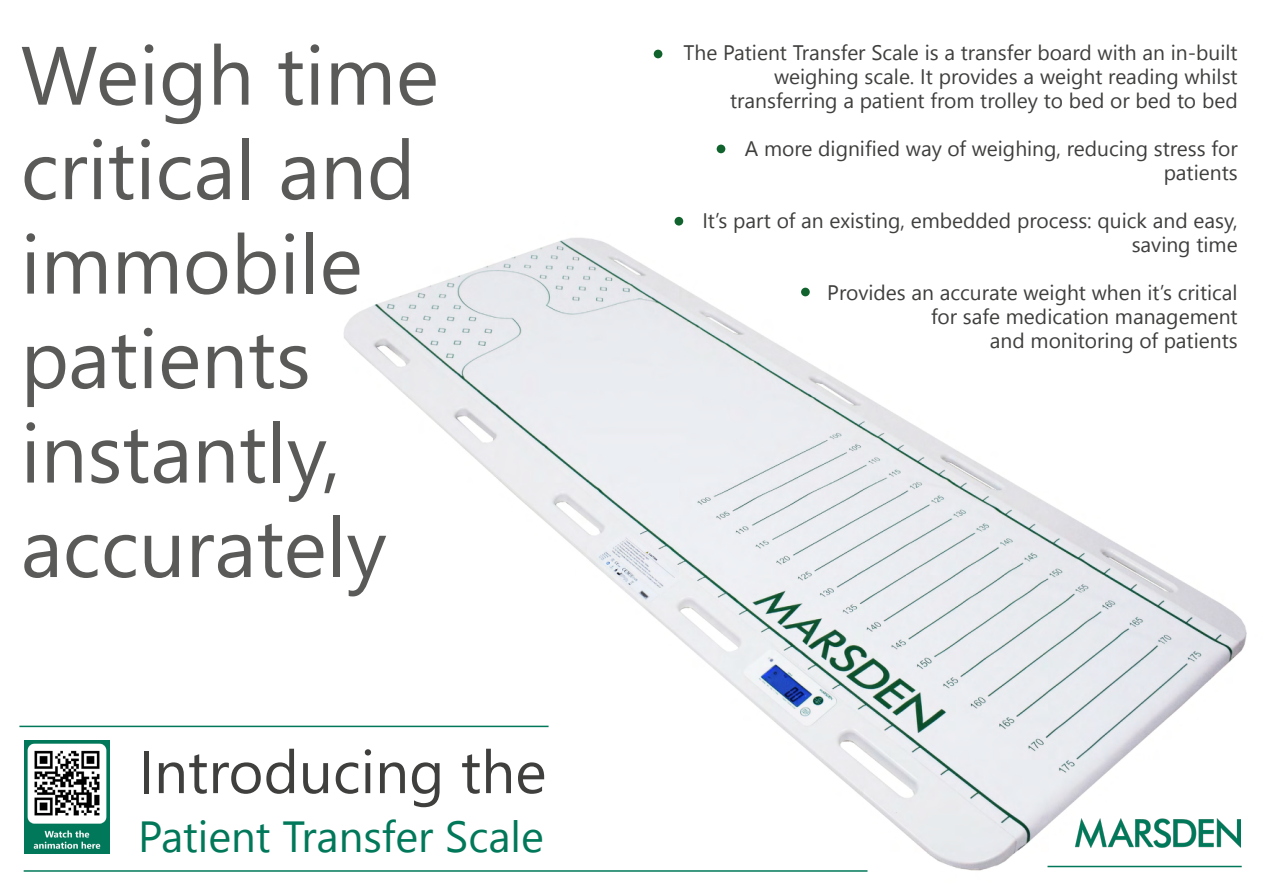
<style>
.page{position:relative;width:1263px;height:893px;background:#fff}
.page>*{position:absolute;margin:0;border:0;box-sizing:border-box;transform-origin:0 0}
.t1{font:82.5px/94.5px "Leelawadee UI";color:#5a5a59}
.t2{font:60px "Leelawadee UI";color:#3f3f3e}
.t3{font:43.5px "Leelawadee UI";color:#007859}
.t4{font:21px/24px "Leelawadee UI";color:#3f3f3e;text-align:right}
</style>
<div class="page">
<img style="left:310px;top:216px;width:937px;height:656px">
<hr style="left:19px;top:726px;width:530px;height:1px;background:#007859">
<img style="left:1075px;top:819px;width:166px;height:28px">
<hr style="left:24px;top:870px;width:843px;height:2px;background:#007859">
<hr style="left:1047px;top:866px;width:195px;height:1px;background:#007859">
<div style="left:654px;top:50px;width:8px;height:8px;background:#11632d;border-radius:50%"></div>
<div style="left:717px;top:145px;width:8px;height:8px;background:#11632d;border-radius:50%"></div>
<div style="left:674px;top:217px;width:9px;height:9px;background:#11632d;border-radius:50%"></div>
<div style="left:801px;top:288px;width:9px;height:8px;background:#11632d;border-radius:50%"></div>
<img style="left:25px;top:741px;width:84px;height:113px">
<h1 class="t1" style="left:21px;top:24px;width:420px">Weigh time critical and immobile patients instantly, accurately</h1>
<h2 class="t2" style="left:138px;top:730px;width:410px">Introducing the</h2>
<h3 class="t3" style="left:138px;top:806px;width:407px">Patient Transfer Scale</h3>
<p class="t4" style="left:683px;top:39px;width:556px">The Patient Transfer Scale is a transfer board with an in-built weighing scale. It provides a weight reading whilst transferring a patient from trolley to bed or bed to bed</p>
<p class="t4" style="left:745px;top:135px;width:494px">A more dignified way of weighing, reducing stress for patients</p>
<p class="t4" style="left:702px;top:207px;width:537px">It’s part of an existing, embedded process: quick and easy, saving time</p>
<p class="t4" style="left:827px;top:279px;width:412px">Provides an accurate weight when it’s critical for safe medication management<br>and monitoring of patients</p>
</div>
